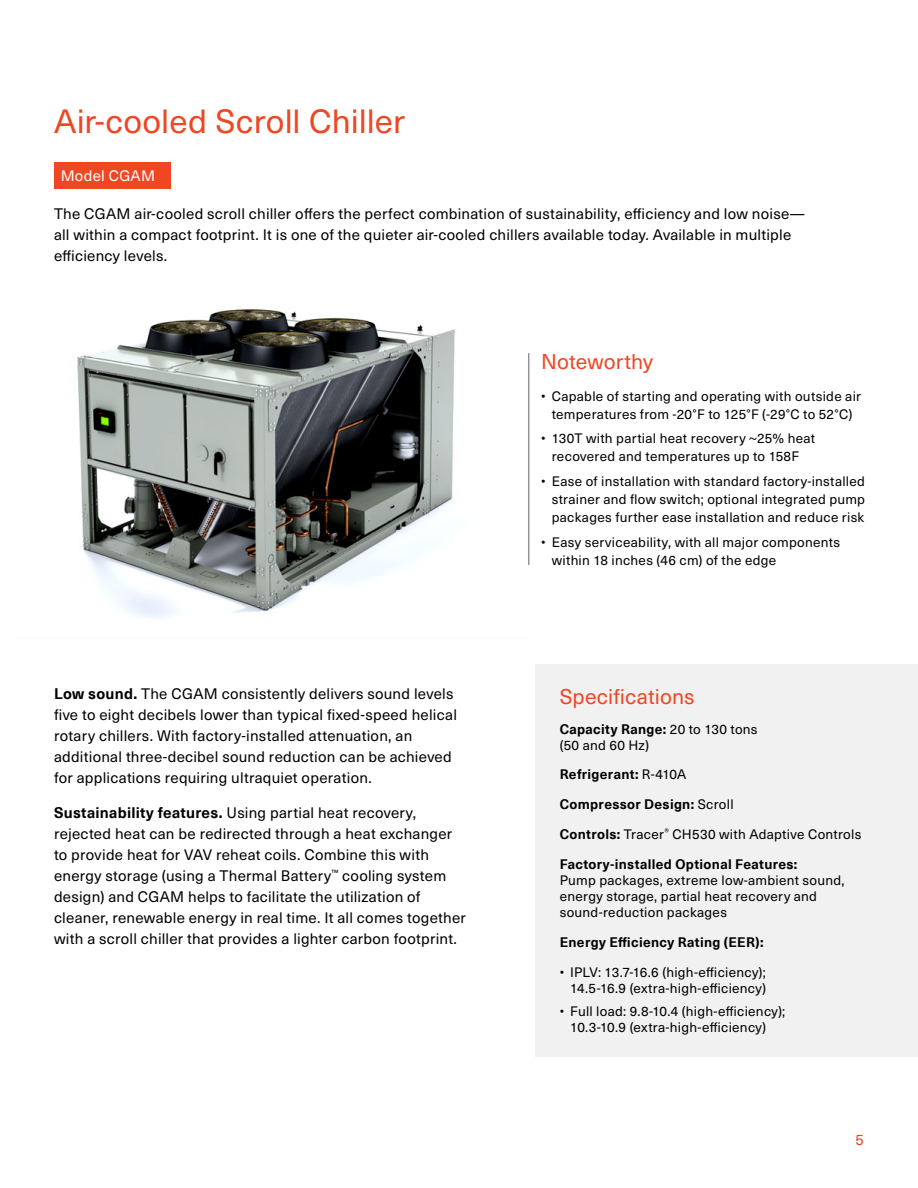
<style>
.page{position:relative;width:918px;height:1188px;background:#fff}
.page>*{position:absolute;margin:0;border:0;box-sizing:border-box;transform-origin:0 0}
.t1{font:33px "Neue Haas Unica W1 G";letter-spacing:.005em;color:#ef4623}
.t2{font:21px "Neue Haas Unica W1 G";letter-spacing:.005em;color:#ef4623}
.t3{font:15px/21px "Neue Haas Unica W1 G";letter-spacing:.015em;color:#000}
.t4{font:15px "Neue Haas Unica W1 G";letter-spacing:.015em;color:#fff}
.t5{font:15px "Neue Haas Unica W1 G";color:#ef4623}
.t6{font:13.5px/18px "Neue Haas Unica W1 G";letter-spacing:.02em;color:#000}
.t7{font:700 13.5px/29.7px "Neue Haas Unica Pro";letter-spacing:.025em;color:#000}
.s1{font-family:"Neue Haas Unica Pro";font-weight:700}
.s2{font-family:"Neue Haas Unica W1 G";font-weight:400}
</style>
<div class="page">
<img style="left:77px;top:309px;width:453px;height:310px">
<div style="left:535px;top:664px;width:383px;height:393px;background:#f1f1f2"></div>
<div style="left:54px;top:162px;width:117px;height:27px;background:#ef4623"></div>
<hr style="left:528px;top:353px;width:1px;height:212px;background:#919396">
<h1 class="t1" style="left:54px;top:97px;width:353px">Air-cooled Scroll Chiller</h1>
<p class="t4" style="left:61px;top:165px;width:96px">Model CGAM</p>
<p class="t3" style="left:54px;top:202px;width:752px">The CGAM air-cooled scroll chiller offers the perfect combination of sustainability, efficiency and low noise— all within a compact footprint. It is one of the quieter air-cooled chillers available today. Available in multiple efficiency levels.</p>
<p class="t3" style="left:54px;top:683px;width:405px"><span class="s1">Low sound.</span> The CGAM consistently delivers sound levels five to eight decibels lower than typical fixed-speed helical rotary chillers. With factory-installed attenuation, an additional three-decibel sound reduction can be achieved for applications requiring ultraquiet operation.</p>
<p class="t3" style="left:54px;top:801px;width:413px"><span class="s1">Sustainability features.</span> Using partial heat recovery, rejected heat can be redirected through a heat exchanger to provide heat for VAV reheat coils. Combine this with energy storage (using a Thermal Battery<sup>™</sup> cooling system design) and CGAM helps to facilitate the utilization of cleaner, renewable energy in real time. It all comes together with a scroll chiller that provides a lighter carbon footprint.</p>
<h2 class="t2" style="left:541px;top:346px;width:113px">Noteworthy</h2>
<p class="t6" style="left:541px;top:386px;width:321px;text-align:center">• Capable of starting and operating with outside air temperatures from -20°F to 125°F (-29°C to 52°C)</p>
<p class="t6" style="left:541px;top:429px;width:275px;text-align:center">• 130T with partial heat recovery ~25% heat recovered and temperatures up to 158F</p>
<p class="t6" style="left:552px;top:472px;width:315px;text-align:justify;text-indent:-11px">• Ease of installation with standard factory-installed strainer and flow switch; optional integrated pump packages further ease installation and reduce risk</p>
<p class="t6" style="left:552px;top:532px;width:290px;text-indent:-11px">• Easy serviceability, with all major components within 18 inches (46 cm) of the edge</p>
<h2 class="t2" style="left:560px;top:681px;width:136px">Specifications</h2>
<p class="t7" style="left:560px;top:714px;width:199px">Capacity Range: <span class="s2">20 to 130 tons</span></p>
<p class="t6" style="left:560px;top:735px;width:91px">(50 and 60 Hz)</p>
<p class="t7" style="left:560px;top:760px;width:175px">Refrigerant: <span class="s2">R-410A<br></span>Compressor Design: <span class="s2">Scroll</span></p>
<p class="t6" style="left:560px;top:824px;width:303px"><span class="s1">Controls:</span> Tracer<sup>®</sup> CH530 with Adaptive Controls</p>
<p class="t7" style="left:560px;top:849px;width:239px">Factory-installed Optional Features:</p>
<p class="t6" style="left:560px;top:871px;width:286px;line-height:16.2px">Pump packages, extreme low-ambient sound, energy storage, partial heat recovery and sound-reduction packages</p>
<p class="t7" style="left:560px;top:927px;width:205px">Energy Efficiency Rating (EER):</p>
<p class="t6" style="left:560px;top:963px;width:208px;line-height:16.2px;text-align:right">• IPLV: 13.7-16.6 (high-efficiency);<br>14.5-16.9 (extra-high-efficiency)</p>
<p class="t6" style="left:570px;top:1002px;width:217px;line-height:16.2px;text-indent:-11px">• Full load: 9.8-10.4 (high-efficiency);<br>10.3-10.9 (extra-high-efficiency)</p>
<p class="t5" style="left:856px;top:1129px;width:10px">5</p>
</div>
